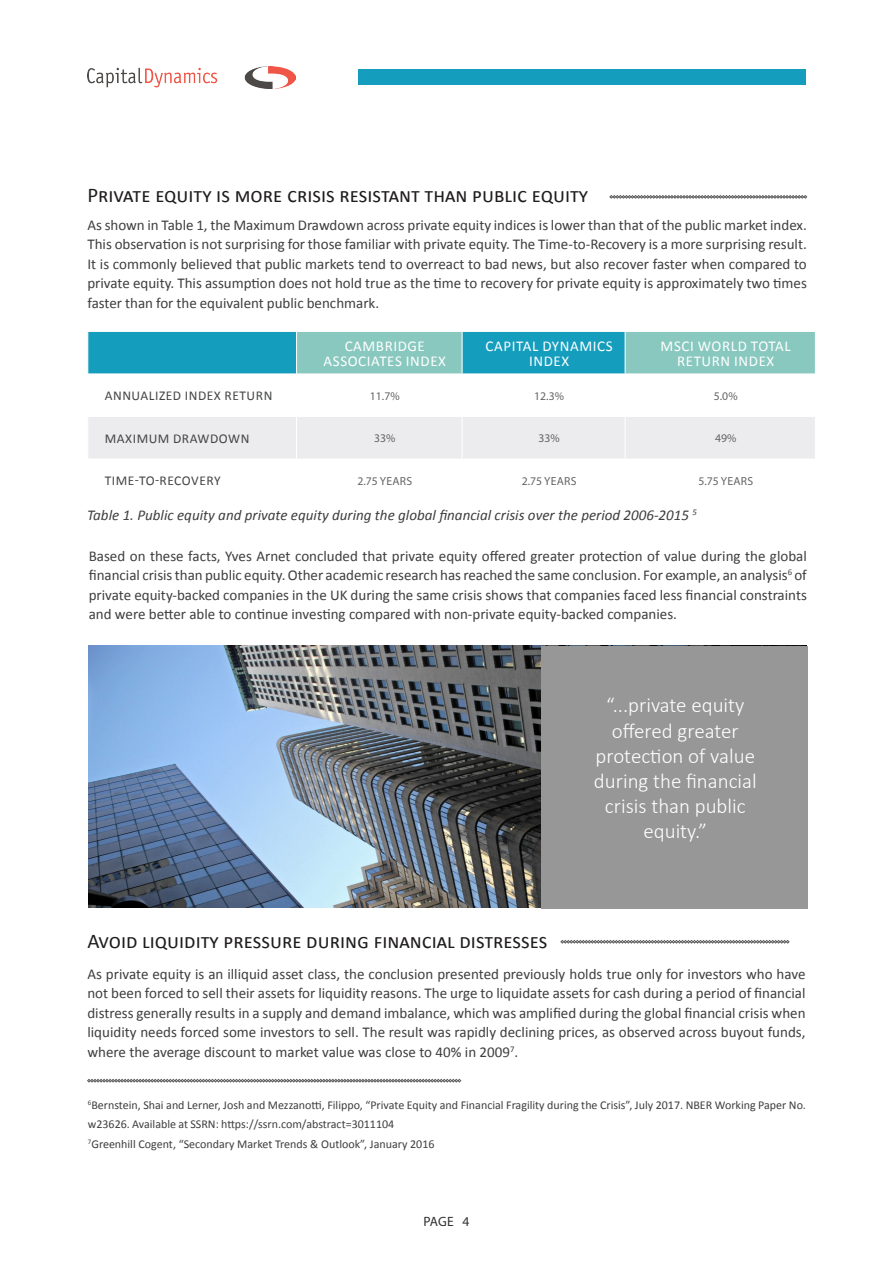
<style>
.page{position:relative;width:893px;height:1263px;background:#fff}
.page>*{position:absolute;margin:0;border:0;box-sizing:border-box;transform-origin:0 0}
.t1{font:21px "Calibri";color:#201d1e}
.t2{font:300 21px/25.2px "Calibri";color:#fff;text-align:center}
.Body_Text{font:15px/19.5px "Calibri";color:#3e3e3f;text-align:justify}
.Body_Text-2{font:italic 15px "Calibri";color:#3e3e3f}
._6_pt{font:15px/15px "Calibri";letter-spacing:.04em;color:#fff;text-align:center}
.Body_Text-3{font:13.5px "Calibri";letter-spacing:.04em;color:#434444}
.t3{font:13.5px "Myriad Pro";color:#312f30}
.Body_Text-4{font:12px/19.5px "Calibri";color:#3e3e3f}
.Body_Text-5{font:11.7px "Myriad Pro";letter-spacing:.015em;color:#646467}
</style>
<div class="page">
<svg style="left:88px;top:332px;width:727px;height:42px;background:#4fb3bf"></svg>
<div style="left:88px;top:417px;width:727px;height:41px;background:#ececee"></div>
<hr style="left:296px;top:332px;width:1px;height:42px;background:#fff">
<hr style="left:462px;top:332px;width:1px;height:42px;background:#fff">
<hr style="left:625px;top:332px;width:1px;height:42px;background:#fff">
<hr style="left:296px;top:417px;width:1px;height:42px;background:#fff">
<hr style="left:462px;top:417px;width:1px;height:42px;background:#fff">
<hr style="left:625px;top:417px;width:1px;height:42px;background:#fff">
<img style="left:89px;top:646px;width:452px;height:261px">
<svg style="left:87px;top:1079px;width:374px;height:3px"></svg>
<svg style="left:561px;top:940px;width:228px;height:3px"></svg>
<div style="left:541px;top:646px;width:267px;height:262px;background:#979797"></div>
<svg style="left:609px;top:195px;width:198px;height:4px"></svg>
<img style="left:87px;top:66px;width:208px;height:22px">
<div style="left:358px;top:70px;width:447px;height:15px;background:#159dbe"></div>
<p class="t1" style="left:87px;top:180px;width:502px">Private equity is more crisis resistant than public equity</p>
<p class="Body_Text" style="left:87px;top:215px;width:721px">As shown in Table 1, the Maximum Drawdown across private equity indices is lower than that of the public market index.<br>This observation is not surprising for those familiar with private equity. The Time-to-Recovery is a more surprising result.<br>It is commonly believed that public markets tend to overreact to bad news, but also recover faster when compared to private equity. This assumption does not hold true as the time to recovery for private equity is approximately two times faster than for the equivalent public benchmark.</p>
<p class="_6_pt" style="left:324px;top:338px;width:124px">CAMBRIDGE<br>ASSOCIATES INDEX</p>
<p class="_6_pt" style="left:486px;top:338px;width:129px">CAPITAL DYNAMICS<br>INDEX</p>
<p class="_6_pt" style="left:661px;top:338px;width:132px">MSCI WORLD TOTAL<br>RETURN INDEX</p>
<p class="Body_Text-3" style="left:105px;top:386px;width:169px">ANNUALIZED INDEX RETURN</p>
<p class="Body_Text-5" style="left:370px;top:388px;width:31px">11.7%</p>
<p class="Body_Text-5" style="left:534px;top:388px;width:31px">12.3%</p>
<p class="Body_Text-5" style="left:714px;top:388px;width:25px">5.0%</p>
<p class="Body_Text-3" style="left:105px;top:429px;width:146px">MAXIMUM DRAWDOWN</p>
<p class="Body_Text-5" style="left:374px;top:431px;width:23px">33%</p>
<p class="Body_Text-5" style="left:538px;top:431px;width:23px">33%</p>
<p class="Body_Text-5" style="left:715px;top:431px;width:23px">49%</p>
<p class="Body_Text-3" style="left:105px;top:471px;width:117px">TIME-TO-RECOVERY</p>
<p class="Body_Text-5" style="left:357px;top:473px;width:56px">2.75 YEARS</p>
<p class="Body_Text-5" style="left:522px;top:473px;width:56px">2.75 YEARS</p>
<p class="Body_Text-5" style="left:698px;top:473px;width:56px">5.75 YEARS</p>
<p class="Body_Text-2" style="left:87px;top:504px;width:611px">Table 1. Public equity and private equity during the global financial crisis over the period 2006-2015 <sup>5</sup></p>
<p class="Body_Text" style="left:89px;top:545px;width:720px">Based on these facts, Yves Arnet concluded that private equity offered greater protection of value during the global financial crisis than public equity. Other academic research has reached the same conclusion. For example, an analysis<sup>6</sup> of private equity-backed companies in the UK during the same crisis shows that companies faced less financial constraints and were better able to continue investing compared with non-private equity-backed companies.</p>
<p class="t2" style="left:594px;top:693px;width:164px">“...private equity offered greater protection of value during the financial crisis than public equity.”</p>
<p class="t1" style="left:87px;top:926px;width:462px">Avoid liquidity pressure during financial distresses</p>
<p class="Body_Text" style="left:87px;top:964px;width:720px">As private equity is an illiquid asset class, the conclusion presented previously holds true only for investors who have not been forced to sell their assets for liquidity reasons. The urge to liquidate assets for cash during a period of financial distress generally results in a supply and demand imbalance, which was amplified during the global financial crisis when liquidity needs forced some investors to sell. The result was rapidly declining prices, as observed across buyout funds, where the average discount to market value was close to 40% in 2009<sup>7</sup>.</p>
<p class="Body_Text-4" style="left:88px;top:1094px;width:720px"><sup>6</sup>Bernstein, Shai and Lerner, Josh and Mezzanotti, Filippo, “Private Equity and Financial Fragility during the Crisis”, July 2017. NBER Working Paper No. w23626. Available at SSRN: https://ssrn.com/abstract=3011104</p>
<p class="Body_Text-4" style="left:88px;top:1133px;width:348px"><sup>7</sup>Greenhill Cogent, “Secondary Market Trends &amp; Outlook”, January 2016</p>
<p class="t3" style="left:424px;top:1213px;width:47px">PAGE 4</p>
</div>
